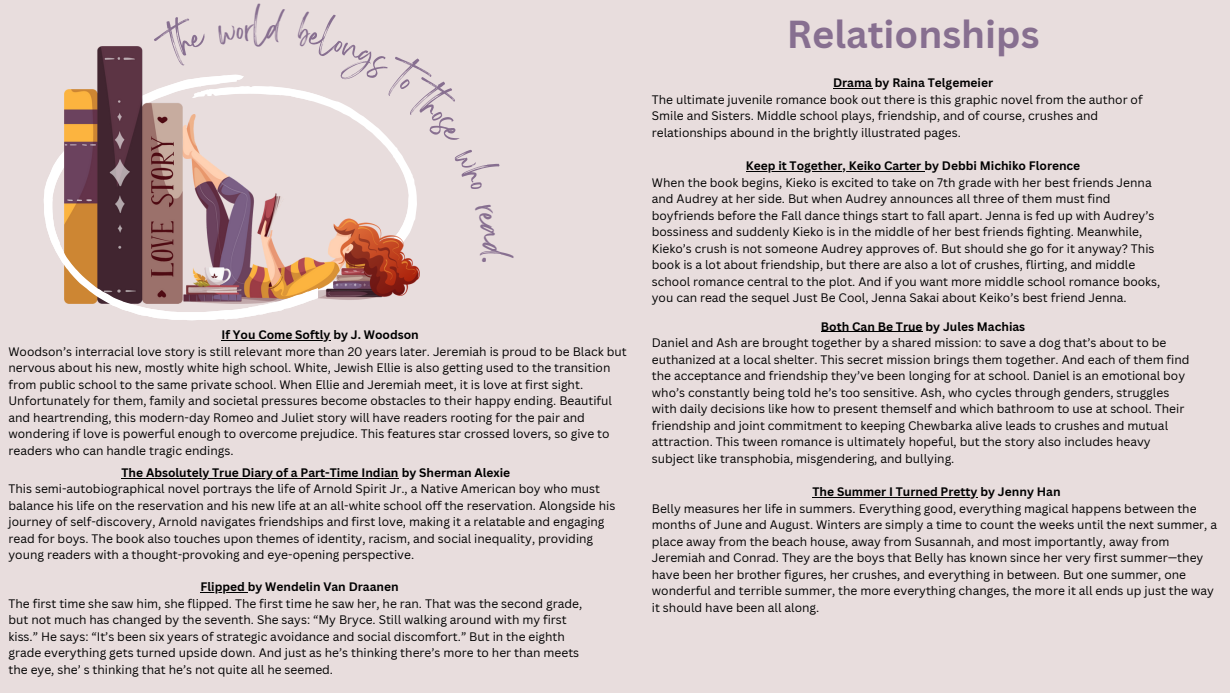
<style>
.page{position:relative;width:1230px;height:693px;background:#e8dddd}
.page>*{position:absolute;margin:0;border:0;box-sizing:border-box;transform-origin:0 0}
.t1{font:700 38px "Canva Sans";color:#876f90}
.t2{font:12px/16.5px "Canva Sans";color:#000}
.t3{font:700 12px "Canva Sans";color:#000}
</style>
<div class="page">
<svg style="left:44px;top:75px;width:252px;height:124px"></svg>
<svg style="left:195px;top:94px;width:6px;height:2px"></svg>
<img style="left:182px;top:114px;width:237px;height:186px">
<img style="left:64px;top:47px;width:118px;height:152px">
<svg style="left:44px;top:199px;width:273px;height:121px"></svg>
<hr style="left:833px;top:88px;width:39px;height:1px;background:#000">
<hr style="left:746px;top:171px;width:178px;height:1px;background:#000">
<hr style="left:821px;top:332px;width:102px;height:1px;background:#000">
<hr style="left:201px;top:592px;width:47px;height:1px;background:#000">
<hr style="left:122px;top:478px;width:277px;height:1px;background:#000">
<hr style="left:813px;top:497px;width:165px;height:1px;background:#000">
<hr style="left:221px;top:340px;width:110px;height:1px;background:#000">
<svg style="left:149px;top:47px;width:33px;height:25px"></svg>
<svg style="left:296px;top:90px;width:123px;height:101px"></svg>
<p class="t3" style="left:221px;top:326px;width:199px">If You Come Softly by J. Woodson</p>
<p class="t2" style="left:8px;top:343px;width:620px">Woodson’s interracial love story is still relevant more than 20 years later. Jeremiah is proud to be Black but nervous about his new, mostly white high school. White, Jewish Ellie is also getting used to the transition from public school to the same private school. When Ellie and Jeremiah meet, it is love at first sight.<br>Unfortunately for them, family and societal pressures become obstacles to their happy ending. Beautiful and heartrending, this modern-day Romeo and Juliet story will have readers rooting for the pair and wondering if love is powerful enough to overcome prejudice. This features star crossed lovers, so give to readers who can handle tragic endings.</p>
<p class="t1" style="left:787px;top:7px;width:254px">Relationships</p>
<p class="t3" style="left:833px;top:74px;width:162px">Drama by Raina Telgemeier</p>
<p class="t2" style="left:652px;top:91px;width:492px">The ultimate juvenile romance book out there is this graphic novel from the author of<br>Smile and Sisters. Middle school plays, friendship, and of course, crushes and relationships abound in the brightly illustrated pages.</p>
<p class="t3" style="left:746px;top:157px;width:336px">Keep it Together, Keiko Carter by Debbi Michiko Florence</p>
<p class="t2" style="left:652px;top:174px;width:510px">When the book begins, Kieko is excited to take on 7th grade with her best friends Jenna and Audrey at her side. But when Audrey announces all three of them must find boyfriends before the Fall dance things start to fall apart. Jenna is fed up with Audrey’s bossiness and suddenly Kieko is in the middle of her best friends fighting. Meanwhile, Kieko’s crush is not someone Audrey approves of. But should she go for it anyway? This book is a lot about friendship, but there are also a lot of crushes, flirting, and middle school romance central to the plot. And if you want more middle school romance books, you can read the sequel Just Be Cool, Jenna Sakai about Keiko’s best friend Jenna.</p>
<p class="t3" style="left:821px;top:318px;width:206px">Both Can Be True by Jules Machias</p>
<p class="t2" style="left:652px;top:334px;width:539px">Daniel and Ash are brought together by a shared mission: to save a dog that’s about to be euthanized at a local shelter. This secret mission brings them together. And each of them find the acceptance and friendship they’ve been longing for at school. Daniel is an emotional boy who’s constantly being told he’s too sensitive. Ash, who cycles through genders, struggles with daily decisions like how to present themself and which bathroom to use at school. Their friendship and joint commitment to keeping Chewbarka alive leads to crushes and mutual attraction. This tween romance is ultimately hopeful, but the story also includes heavy subject like transphobia, misgendering, and bullying.</p>
<p class="t3" style="left:122px;top:464px;width:390px">The Absolutely True Diary of a Part-Time Indian by Sherman Alexie</p>
<p class="t2" style="left:8px;top:480px;width:608px">This semi-autobiographical novel portrays the life of Arnold Spirit Jr., a Native American boy who must balance his life on the reservation and his new life at an all-white school off the reservation. Alongside his journey of self-discovery, Arnold navigates friendships and first love, making it a relatable and engaging read for boys. The book also touches upon themes of identity, racism, and social inequality, providing young readers with a thought-provoking and eye-opening perspective.</p>
<p class="t3" style="left:813px;top:484px;width:250px">The Summer I Turned Pretty by Jenny Han</p>
<p class="t2" style="left:652px;top:500px;width:567px">Belly measures her life in summers. Everything good, everything magical happens between the months of June and August. Winters are simply a time to count the weeks until the next summer, a place away from the beach house, away from Susannah, and most importantly, away from Jeremiah and Conrad. They are the boys that Belly has known since her very first summer—they have been her brother figures, her crushes, and everything in between. But one summer, one wonderful and terrible summer, the more everything changes, the more it all ends up just the way it should have been all along.</p>
<p class="t3" style="left:201px;top:578px;width:200px">Flipped by Wendelin Van Draanen</p>
<p class="t2" style="left:8px;top:595px;width:575px">The first time she saw him, she flipped. The first time he saw her, he ran. That was the second grade, but not much has changed by the seventh. She says: “My Bryce. Still walking around with my first kiss.” He says: “It’s been six years of strategic avoidance and social discomfort.” But in the eighth grade everything gets turned upside down. And just as he’s thinking there’s more to her than meets the eye, she’ s thinking that he’s not quite all he seemed.</p>
</div>
